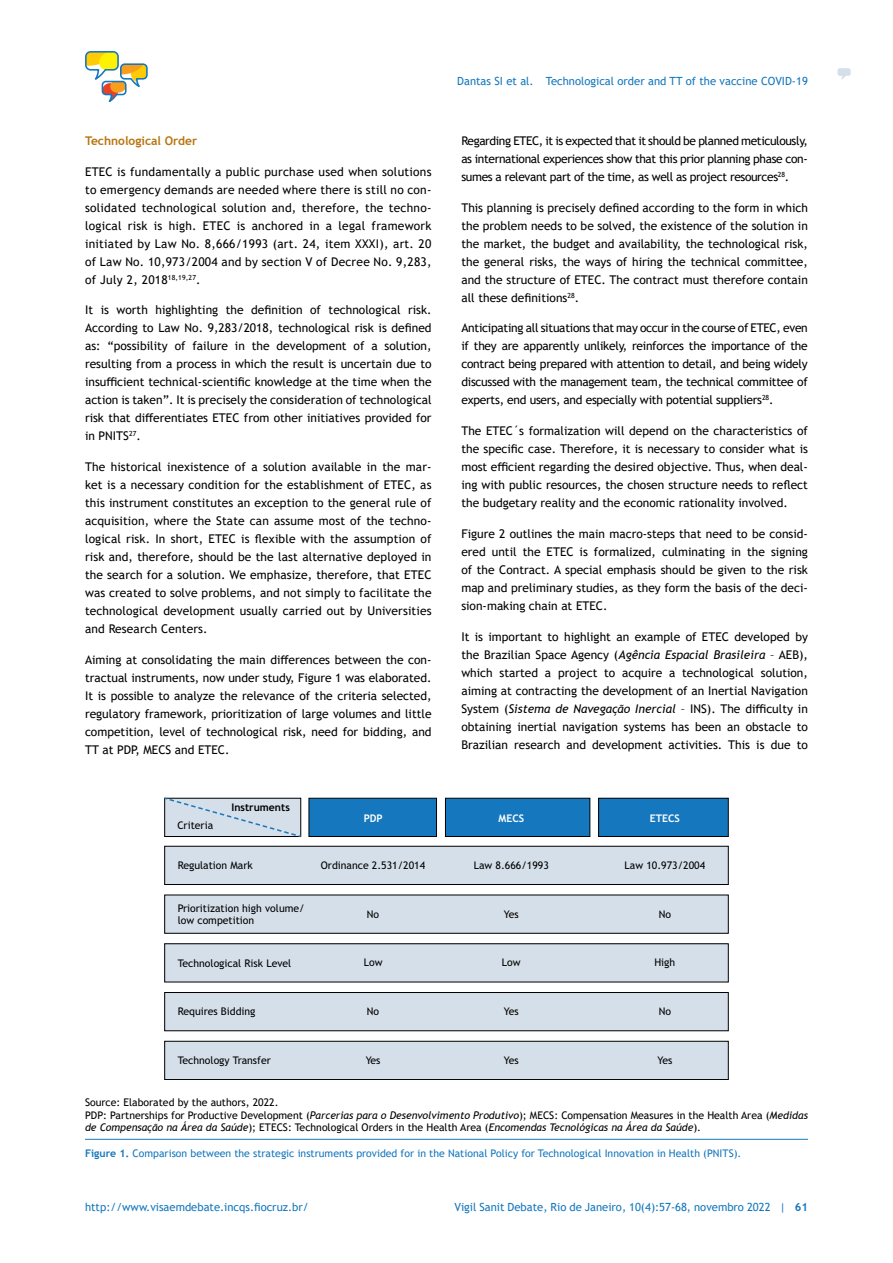
<style>
.page{position:relative;width:893px;height:1263px;background:#fff}
.page>*{position:absolute;margin:0;border:0;box-sizing:border-box;transform-origin:0 0}
.t1{font:12px/18px "Trebuchet MS";color:#000;text-align:justify}
.t2{font:700 12px "Trebuchet MS";color:#b87510}
.t3{font:11.25px "Trebuchet MS";color:#1578be}
.t4{font:10.5px/12.6px "Trebuchet MS";color:#000}
.t5{font:10.5px "Trebuchet MS";color:#1578be}
.t6{font:700 10.5px "Trebuchet MS";color:#fff}
.t7{font:700 10.5px "Trebuchet MS";color:#000}
.s1{font-style:italic}
.s2{font-weight:700}
</style>
<div class="page">
<svg style="left:85px;top:51px;width:63px;height:51px"></svg>
<svg style="left:837px;top:68px;width:14px;height:11px"></svg>
<div style="left:309px;top:798px;width:128px;height:39px;background:#1578be;border:1px solid #000"></div>
<div style="left:445px;top:798px;width:145px;height:39px;background:#1578be;border:1px solid #000"></div>
<div style="left:599px;top:798px;width:129px;height:38px;background:#1578be"></div>
<div style="left:598px;top:798px;width:131px;height:39px;border:1px solid #000"></div>
<div style="left:165px;top:846px;width:563px;height:38px;background:#d5dfe9"></div>
<div style="left:164px;top:846px;width:565px;height:39px;border:1px solid #000"></div>
<div style="left:165px;top:895px;width:563px;height:38px;background:#d5dfe9"></div>
<div style="left:164px;top:895px;width:565px;height:39px;border:1px solid #000"></div>
<div style="left:165px;top:944px;width:563px;height:38px;background:#d5dfe9"></div>
<div style="left:164px;top:943px;width:565px;height:39px;border:1px solid #000"></div>
<div style="left:165px;top:992px;width:563px;height:39px;background:#d5dfe9"></div>
<div style="left:164px;top:992px;width:565px;height:39px;border:1px solid #000"></div>
<div style="left:165px;top:1041px;width:563px;height:38px;background:#d5dfe9"></div>
<div style="left:164px;top:1041px;width:565px;height:39px;border:1px solid #000"></div>
<svg style="left:164px;top:797px;width:138px;height:41px;background:#c5d0da"></svg>
<hr style="left:85px;top:1139px;width:723px;height:1px;background:#1578be">
<p class="t2" style="left:85px;top:133px;width:114px">Technological Order</p>
<p class="t1" style="left:85px;top:162px;width:348px">ETEC is fundamentally a public purchase used when solutions to emergency demands are needed where there is still no con&shy;solidated technological solution and, therefore, the techno&shy;logical risk is high. ETEC is anchored in a legal framework initiated by Law No. 8,666/1993 (art. 24, item XXXI), art. 20 of Law No. 10,973/2004 and by section V of Decree No. 9,283, of July 2, 2018<sup>18,19,27</sup>.</p>
<p class="t1" style="left:85px;top:301px;width:348px">It is worth highlighting the definition of technological risk.<br>According to Law No. 9,283/2018, technological risk is defined as: “possibility of failure in the development of a solution, resulting from a process in which the result is uncertain due to insufficient technical-scientific knowledge at the time when the action is taken”. It is precisely the consideration of technological risk that differentiates ETEC from other initiatives provided for in PNITS<sup>27</sup>.</p>
<p class="t1" style="left:85px;top:458px;width:348px">The historical inexistence of a solution available in the mar&shy;ket is a necessary condition for the establishment of ETEC, as this instrument constitutes an exception to the general rule of acquisition, where the State can assume most of the techno&shy;logical risk. In short, ETEC is flexible with the assumption of risk and, therefore, should be the last alternative deployed in the search for a solution. We emphasize, therefore, that ETEC was created to solve problems, and not simply to facilitate the technological development usually carried out by Universities and Research Centers.</p>
<p class="t1" style="left:85px;top:651px;width:348px">Aiming at consolidating the main differences between the con&shy;tractual instruments, now under study, Figure 1 was elaborated.<br>It is possible to analyze the relevance of the criteria selected, regulatory framework, prioritization of large volumes and little competition, level of technological risk, need for bidding, and TT at PDP, MECS and ETEC.</p>
<p class="t7" style="left:231px;top:800px;width:60px">Instruments</p>
<p class="t3" style="left:457px;top:74px;width:352px">Dantas SI et al. Technological order and TT of the vaccine COVID-19</p>
<p class="t1" style="left:461px;top:132px;width:348px">Regarding ETEC, it is expected that it should be planned meticulously, as international experiences show that this prior planning phase con&shy;sumes a relevant part of the time, as well as project resources<sup>28</sup>.</p>
<p class="t1" style="left:461px;top:198px;width:348px">This planning is precisely defined according to the form in which the problem needs to be solved, the existence of the solution in the market, the budget and availability, the technological risk, the general risks, the ways of hiring the technical committee, and the structure of ETEC. The contract must therefore contain all these definitions<sup>28</sup>.</p>
<p class="t1" style="left:461px;top:319px;width:348px">Anticipating all situations that may occur in the course of ETEC, even if they are apparently unlikely, reinforces the importance of the contract being prepared with attention to detail, and being widely discussed with the management team, the technical committee of experts, end users, and especially with potential suppliers<sup>28</sup>.</p>
<p class="t1" style="left:461px;top:422px;width:348px">The ETEC´s formalization will depend on the characteristics of the specific case. Therefore, it is necessary to consider what is most efficient regarding the desired objective. Thus, when deal&shy;ing with public resources, the chosen structure needs to reflect the budgetary reality and the economic rationality involved.</p>
<p class="t1" style="left:461px;top:525px;width:348px">Figure 2 outlines the main macro-steps that need to be consid&shy;ered until the ETEC is formalized, culminating in the signing of the Contract. A special emphasis should be given to the risk map and preliminary studies, as they form the basis of the deci&shy;sion-making chain at ETEC.</p>
<p class="t1" style="left:461px;top:627px;width:348px">It is important to highlight an example of ETEC developed by the Brazilian Space Agency (<span class="s1">Agência Espacial Brasileira</span> – AEB), which started a project to acquire a technological solution, aiming at contracting the development of an Inertial Navigation System (<span class="s1">Sistema de Navegação Inercial</span> – INS). The difficulty in obtaining inertial navigation systems has been an obstacle to Brazilian research and development activities. This is due to</p>
<p class="t6" style="left:364px;top:811px;width:21px">PDP</p>
<p class="t6" style="left:499px;top:811px;width:27px">MECS</p>
<p class="t6" style="left:650px;top:811px;width:32px">ETECS</p>
<p class="t4" style="left:177px;top:819px;width:37px">Criteria</p>
<p class="t4" style="left:178px;top:859px;width:77px">Regulation Mark</p>
<p class="t4" style="left:178px;top:901px;width:128px">Prioritization high volume/ low competition</p>
<p class="t4" style="left:178px;top:956px;width:115px">Technological Risk Level</p>
<p class="t4" style="left:178px;top:1005px;width:79px">Requires Bidding</p>
<p class="t4" style="left:178px;top:1054px;width:95px">Technology Transfer</p>
<p class="t4" style="left:321px;top:859px;width:106px">Ordinance 2.531/2014</p>
<p class="t4" style="left:474px;top:859px;width:77px">Law 8.666/1993</p>
<p class="t4" style="left:624px;top:859px;width:82px">Law 10.973/2004</p>
<p class="t4" style="left:367px;top:907px;width:14px">No</p>
<p class="t4" style="left:504px;top:908px;width:16px">Yes</p>
<p class="t4" style="left:659px;top:908px;width:14px">No</p>
<p class="t4" style="left:654px;top:956px;width:22px">High</p>
<p class="t4" style="left:659px;top:1005px;width:14px">No</p>
<p class="t4" style="left:364px;top:956px;width:20px">Low</p>
<p class="t4" style="left:502px;top:956px;width:20px">Low</p>
<p class="t4" style="left:367px;top:1005px;width:14px">No</p>
<p class="t4" style="left:504px;top:1005px;width:16px">Yes</p>
<p class="t4" style="left:366px;top:1053px;width:16px">Yes</p>
<p class="t4" style="left:504px;top:1053px;width:16px">Yes</p>
<p class="t4" style="left:657px;top:1053px;width:16px">Yes</p>
<p class="t4" style="left:85px;top:1096px;width:724px">Source: Elaborated by the authors, 2022.<br>PDP: Partnerships for Productive Development (<span class="s1">Parcerias para o Desenvolvimento Produtivo</span>); MECS: Compensation Measures in the Health Area (<span class="s1">Medidas de Compensação na Área da Saúde</span>); ETECS: Technological Orders in the Health Area (<span class="s1">Encomendas Tecnológicas na Área da Saúde</span>).</p>
<p class="t5" style="left:85px;top:1146px;width:658px"><span class="s2">Figure 1.</span> Comparison between the strategic instruments provided for in the National Policy for Technological Innovation in Health (PNITS).</p>
<p class="t3" style="left:85px;top:1199px;width:225px">http://www.visaemdebate.incqs.fiocruz.br/</p>
<p class="t3" style="left:455px;top:1199px;width:355px">Vigil Sanit Debate, Rio de Janeiro, 10(4):57-68, novembro 2022 | <span class="s2">61</span></p>
</div>
